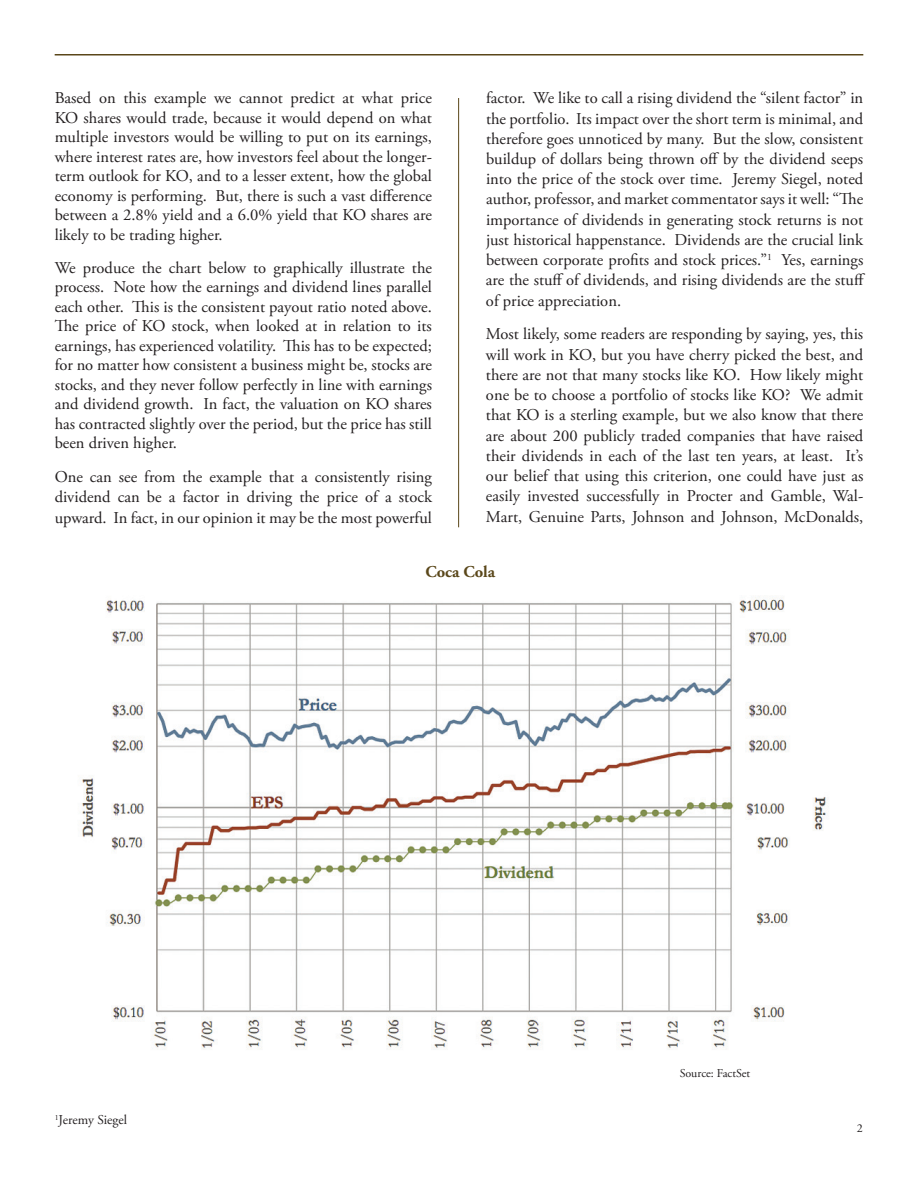
<style>
.page{position:relative;width:918px;height:1188px;background:#fff}
.page>*{position:absolute;margin:0;border:0;box-sizing:border-box;transform-origin:0 0}
.t1{font:16.5px/20.2px "Adobe Garamond Pro";color:#231f20;text-align:justify}
.t2{font:700 16.5px "Adobe Garamond Pro";color:#5a471a}
.t3{font:13.5px "Adobe Garamond Pro";color:#231f20}
.t4{font:12px "Adobe Garamond Pro";color:#231f20}
</style>
<div class="page">
<hr style="left:55px;top:54px;width:808px;height:2px;background:#5a471a">
<img style="left:82px;top:597px;width:745px;height:453px">
<hr style="left:458px;top:98px;width:1px;height:429px;background:#5a471a">
<p class="t1" style="left:55px;top:89px;width:379px;line-height:19.5px">Based on this example we cannot predict at what price KO shares would trade, because it would depend on what multiple investors would be willing to put on its earnings, where interest rates are, how investors feel about the longer&shy;term outlook for KO, and to a lesser extent, how the global economy is performing. But, there is such a vast difference between a 2.8% yield and a 6.0% yield that KO shares are likely to be trading higher.</p>
<p class="t1" style="left:55px;top:258px;width:379px;line-height:19.5px">We produce the chart below to graphically illustrate the process. Note how the earnings and dividend lines parallel each other. This is the consistent payout ratio noted above.<br>The price of KO stock, when looked at in relation to its earnings, has experienced volatility. This has to be expected; for no matter how consistent a business might be, stocks are stocks, and they never follow perfectly in line with earnings and dividend growth. In fact, the valuation on KO shares has contracted slightly over the period, but the price has still been driven higher.</p>
<p class="t1" style="left:55px;top:467px;width:379px">One can see from the example that a consistently rising dividend can be a factor in driving the price of a stock upward. In fact, in our opinion it may be the most powerful</p>
<p class="t1" style="left:486px;top:88px;width:381px">factor. We like to call a rising dividend the “silent factor” in the portfolio. Its impact over the short term is minimal, and therefore goes unnoticed by many. But the slow, consistent buildup of dollars being thrown off by the dividend seeps into the price of the stock over time. Jeremy Siegel, noted author, professor, and market commentator says it well: “The importance of dividends in generating stock returns is not just historical happenstance. Dividends are the crucial link between corporate profits and stock prices.”<sup>1</sup> Yes, earnings are the stuff of dividends, and rising dividends are the stuff of price appreciation.</p>
<p class="t1" style="left:486px;top:325px;width:379px">Most likely, some readers are responding by saying, yes, this will work in KO, but you have cherry picked the best, and there are not that many stocks like KO. How likely might one be to choose a portfolio of stocks like KO? We admit that KO is a sterling example, but we also know that there are about 200 publicly traded companies that have raised their dividends in each of the last ten years, at least. It’s our belief that using this criterion, one could have just as easily invested successfully in Procter and Gamble, Wal-Mart, Genuine Parts, Johnson and Johnson, McDonalds,</p>
<p class="t3" style="left:55px;top:1112px;width:74px"><sup>1</sup>Jeremy Siegel</p>
<p class="t2" style="left:425px;top:562px;width:71px">Coca Cola</p>
<p class="t4" style="left:680px;top:1066px;width:72px">Source: FactSet</p>
<p class="t4" style="left:857px;top:1121px;width:7px">2</p>
</div>
